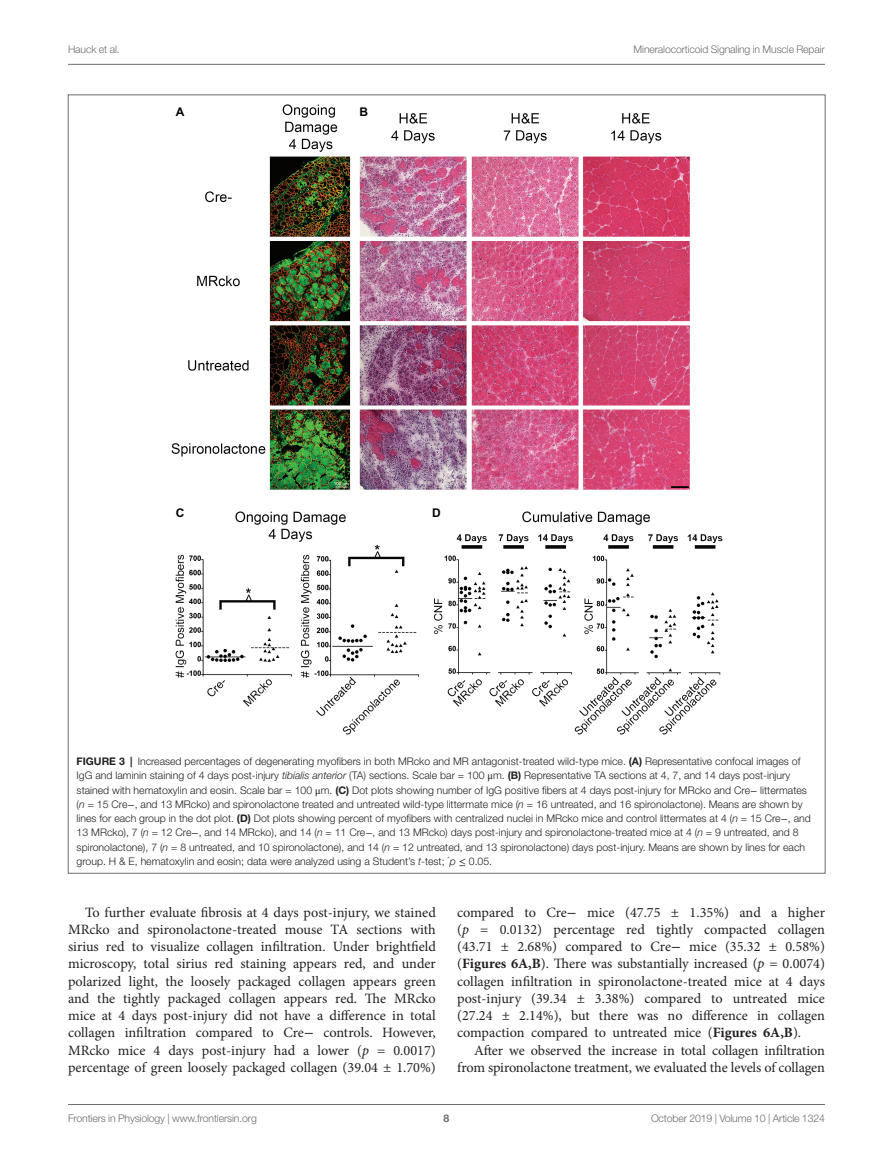
<style>
.page{position:relative;width:893px;height:1170px;background:#fff}
.page>*{position:absolute;margin:0;border:0;box-sizing:border-box;transform-origin:0 0}
.TEXT{font:14.25px/17.2px "Minion Pro";letter-spacing:-.005em;color:#231f20;text-align:justify}
.t1{font:700 12px "Arial";color:#040503}
.FIG_LEG{font:300 10.5px/14.2px "Helvetica Neue LT Std";color:#231f20}
.t2{font:300 10.5px "Helvetica Neue LT Std";letter-spacing:-.015em;color:#6c6d70}
.t3{font:700 10.5px "Helvetica Neue LT Std";color:#6c6d70}
.s1{font-weight:700}
.s2{font-style:italic}
.s3{font-family:"STIX General";font-weight:400}
.s4{font-family:"STIX General"}
</style>
<div class="page">
<hr style="left:68px;top:64px;width:757px;height:1px;background:#6c6d70">
<hr style="left:68px;top:1104px;width:757px;height:1px;background:#6c6d70">
<img style="left:171px;top:104px;width:552px;height:631px">
<p class="t2" style="left:68px;top:42px;width:53px">Hauck et al.</p>
<p class="t2" style="left:634px;top:42px;width:193px">Mineralocorticoid Signaling in Muscle Repair</p>
<p class="t1" style="left:176px;top:103px;width:10px">A</p>
<p class="t1" style="left:359px;top:103px;width:10px">B</p>
<p class="t1" style="left:176px;top:505px;width:10px">C</p>
<p class="t1" style="left:432px;top:505px;width:10px">D</p>
<p class="FIG_LEG" style="left:77px;top:753px;width:736px"><span class="s1">FIGURE 3 |</span> Increased percentages of degenerating myofibers in both MRcko and MR antagonist-treated wild-type mice. <span class="s1">(A)</span> Representative confocal images of IgG and laminin staining of 4 days post-injury <span class="s2">tibialis anterior</span> (TA) sections. Scale bar = 100 <span class="s3">μ</span>m. <span class="s1">(B)</span> Representative TA sections at 4, 7, and 14 days post-injury stained with hematoxylin and eosin. Scale bar = 100 <span class="s3">μ</span>m. <span class="s1">(C)</span> Dot plots showing number of IgG positive fibers at 4 days post-injury for MRcko and Cre<span class="s3">−</span> littermates (<span class="s2">n</span> = 15 Cre<span class="s3">−</span>, and 13 MRcko) and spironolactone treated and untreated wild-type littermate mice (<span class="s2">n</span> = 16 untreated, and 16 spironolactone). Means are shown by lines for each group in the dot plot. <span class="s1">(D)</span> Dot plots showing percent of myofibers with centralized nuclei in MRcko mice and control littermates at 4 (<span class="s2">n</span> = 15 Cre<span class="s3">−</span>, and 13 MRcko), 7 (<span class="s2">n</span> = 12 Cre<span class="s3">−</span>, and 14 MRcko), and 14 (<span class="s2">n</span> = 11 Cre<span class="s3">−</span>, and 13 MRcko) days post-injury and spironolactone-treated mice at 4 (<span class="s2">n</span> = 9 untreated, and 8 spironolactone), 7 (<span class="s2">n</span> = 8 untreated, and 10 spironolactone), and 14 (<span class="s2">n</span> = 12 untreated, and 13 spironolactone) days post-injury. Means are shown by lines for each group. H &amp; E, hematoxylin and eosin; data were analyzed using a Student’s <span class="s2">t</span>-test; <sup>*</sup><span class="s2">p</span> <span class="s3">≤</span> 0.05.</p>
<p class="TEXT" style="left:68px;top:903px;width:369px;text-indent:17px">To further evaluate fibrosis at 4 days post-injury, we stained MRcko and spironolactone-treated mouse TA sections with sirius red to visualize collagen infiltration. Under brightfield microscopy, total sirius red staining appears red, and under polarized light, the loosely packaged collagen appears green and the tightly packaged collagen appears red. The MRcko mice at 4 days post-injury did not have a difference in total collagen infiltration compared to Cre<span class="s4">−</span> controls. However, MRcko mice 4 days post-injury had a lower (<span class="s2">p</span> = 0.0017) percentage of green loosely packaged collagen (39.04 ± 1.70%)</p>
<p class="TEXT" style="left:457px;top:903px;width:369px">compared to Cre<span class="s4">−</span> mice (47.75 ± 1.35%) and a higher (<span class="s2">p</span> = 0.0132) percentage red tightly compacted collagen (43.71 ± 2.68%) compared to Cre<span class="s4">−</span> mice (35.32 ± 0.58%) (<span class="s1">Figures 6A,B</span>). There was substantially increased (<span class="s2">p</span> = 0.0074) collagen infiltration in spironolactone-treated mice at 4 days post-injury (39.34 ± 3.38%) compared to untreated mice (27.24 ± 2.14%), but there was no difference in collagen compaction compared to untreated mice (<span class="s1">Figures 6A,B</span>).</p>
<p class="TEXT" style="left:457px;top:1041px;width:369px;text-align:right">After we observed the increase in total collagen infiltration from spironolactone treatment, we evaluated the levels of collagen</p>
<p class="t2" style="left:68px;top:1111px;width:190px">Frontiers in Physiology | www.frontiersin.org</p>
<p class="t3" style="left:444px;top:1111px;width:7px">8</p>
<p class="t2" style="left:651px;top:1111px;width:175px">October 2019 | Volume 10 | Article 1324</p>
</div>
